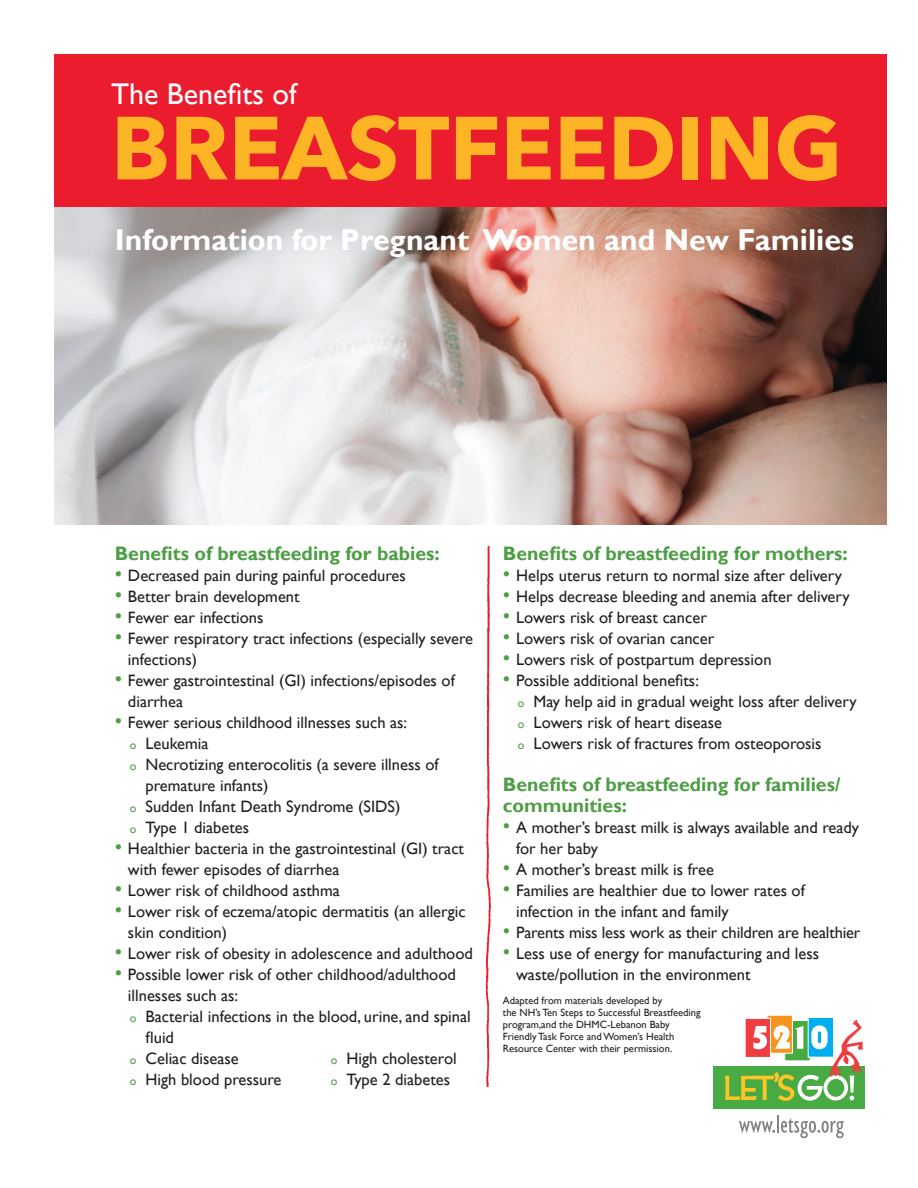
<style>
.page{position:relative;width:918px;height:1188px;background:#fff}
.page>*{position:absolute;margin:0;border:0;box-sizing:border-box;transform-origin:0 0}
.t1{font:700 88.5px "Avenir Next";color:#fdb526}
.t2{font:700 30.15px "Gill Sans";color:#fff}
.t3{font:30px "Gill Sans";color:#fff}
.t4{font:700 19.5px/21px "Gill Sans";color:#4e9e45}
.t5{font:16.5px/21px "Gill Sans";color:#231f20}
.t6{font:10.5px/12px "Gill Sans";color:#231f20}
.s1{font-size:21px;color:#4e9e45}
.s2{font-size:12px;color:#4e9e45}
</style>
<div class="page">
<img style="left:485px;top:546px;width:6px;height:540px">
<div style="left:714px;top:1067px;width:151px;height:42px;background:#48aa43"></div>
<svg style="left:739px;top:1115px;width:105px;height:23px"></svg>
<div style="left:808px;top:1017px;width:26px;height:41px;background:#00aeef;border:1px solid #fff"></div>
<div style="left:767px;top:1015px;width:25px;height:38px;background:#f7941d"></div>
<div style="left:767px;top:1015px;width:26px;height:39px;border:1px solid #fff"></div>
<svg style="left:745px;top:1018px;width:26px;height:2px"></svg>
<svg style="left:725px;top:1020px;width:138px;height:81px"></svg>
<div style="left:54px;top:54px;width:833px;height:153px;background:#eb1c2d"></div>
<img style="left:54px;top:207px;width:833px;height:318px">
<h3 class="t3" style="left:111px;top:77px;width:187px">The Benefits of</h3>
<h1 class="t1" style="left:111px;top:72px;width:733px">BREASTFEEDING</h1>
<h2 class="t2" style="left:115px;top:221px;width:741px">Information for Pregnant Women and New Families</h2>
<p class="t4" style="left:115px;top:543px;width:327px">Benefits of breastfeeding for babies:</p>
<p class="t5" style="left:115px;top:565px;width:293px"><span class="s1">•</span> Decreased pain during painful procedures</p>
<p class="t5" style="left:115px;top:586px;width:186px"><span class="s1">•</span> Better brain development</p>
<p class="t5" style="left:115px;top:607px;width:150px"><span class="s1">•</span> Fewer ear infections</p>
<p class="t5" style="left:128px;top:628px;width:347px;text-indent:-13px"><span class="s1">•</span> Fewer respiratory tract infections (especially severe infections)</p>
<p class="t5" style="left:128px;top:670px;width:328px;text-indent:-13px"><span class="s1">•</span> Fewer gastrointestinal (GI) infections/episodes of diarrhea</p>
<p class="t5" style="left:115px;top:712px;width:294px"><span class="s1">•</span> Fewer serious childhood illnesses such as:</p>
<p class="t5" style="left:130px;top:733px;width:80px"><span class="s2">o</span> Leukemia</p>
<p class="t5" style="left:130px;top:754px;width:310px"><span class="s2">o</span> Necrotizing enterocolitis (a severe illness of</p>
<p class="t5" style="left:146px;top:775px;width:125px">premature infants)</p>
<p class="t5" style="left:130px;top:796px;width:272px"><span class="s2">o</span> Sudden Infant Death Syndrome (SIDS)</p>
<p class="t5" style="left:130px;top:817px;width:121px"><span class="s2">o</span> Type 1 diabetes</p>
<p class="t5" style="left:128px;top:838px;width:338px;text-indent:-13px"><span class="s1">•</span> Healthier bacteria in the gastrointestinal (GI) tract with fewer episodes of diarrhea</p>
<p class="t5" style="left:115px;top:880px;width:227px"><span class="s1">•</span> Lower risk of childhood asthma</p>
<p class="t5" style="left:128px;top:901px;width:339px;text-indent:-13px"><span class="s1">•</span> Lower risk of eczema/atopic dermatitis (an allergic skin condition)</p>
<p class="t5" style="left:115px;top:943px;width:360px"><span class="s1">•</span> Lower risk of obesity in adolescence and adulthood</p>
<p class="t5" style="left:115px;top:964px;width:343px"><span class="s1">•</span> Possible lower risk of other childhood/adulthood</p>
<p class="t5" style="left:128px;top:985px;width:112px">illnesses such as:</p>
<p class="t5" style="left:130px;top:1006px;width:343px"><span class="s2">o</span> Bacterial infections in the blood, urine, and spinal</p>
<p class="t5" style="left:146px;top:1027px;width:30px">fluid</p>
<p class="t5" style="left:130px;top:1048px;width:111px"><span class="s2">o</span> Celiac disease</p>
<p class="t5" style="left:331px;top:1048px;width:128px"><span class="s2">o</span> High cholesterol</p>
<p class="t5" style="left:130px;top:1069px;width:153px"><span class="s2">o</span> High blood pressure</p>
<p class="t5" style="left:331px;top:1069px;width:121px"><span class="s2">o</span> Type 2 diabetes</p>
<p class="t4" style="left:503px;top:543px;width:347px">Benefits of breastfeeding for mothers:</p>
<p class="t5" style="left:503px;top:565px;width:341px"><span class="s1">•</span> Helps uterus return to normal size after delivery</p>
<p class="t5" style="left:503px;top:586px;width:348px"><span class="s1">•</span> Helps decrease bleeding and anemia after delivery</p>
<p class="t5" style="left:503px;top:607px;width:206px"><span class="s1">•</span> Lowers risk of breast cancer</p>
<p class="t5" style="left:503px;top:628px;width:213px"><span class="s1">•</span> Lowers risk of ovarian cancer</p>
<p class="t5" style="left:503px;top:649px;width:270px"><span class="s1">•</span> Lowers risk of postpartum depression</p>
<p class="t5" style="left:518px;top:670px;width:340px;text-indent:-15px"><span class="s1">•</span> Possible additional benefits:<br><span class="s2">o</span> May help aid in gradual weight loss after delivery <span class="s2">o</span> Lowers risk of heart disease<br><span class="s2">o</span> Lowers risk of fractures from osteoporosis</p>
<p class="t4" style="left:503px;top:774px;width:339px">Benefits of breastfeeding for families/ communities:</p>
<p class="t5" style="left:516px;top:817px;width:344px;text-indent:-13px"><span class="s1">•</span> A mother’s breast milk is always available and ready for her baby</p>
<p class="t5" style="left:503px;top:859px;width:213px"><span class="s1">•</span> A mother’s breast milk is free</p>
<p class="t5" style="left:516px;top:880px;width:290px;text-indent:-13px"><span class="s1">•</span> Families are healthier due to lower rates of infection in the infant and family</p>
<p class="t5" style="left:503px;top:922px;width:359px"><span class="s1">•</span> Parents miss less work as their children are healthier</p>
<p class="t5" style="left:516px;top:943px;width:304px;text-indent:-13px"><span class="s1">•</span> Less use of energy for manufacturing and less waste/pollution in the environment</p>
<p class="t6" style="left:503px;top:995px;width:199px">Adapted from materials developed by<br>the NH’s Ten Steps to Successful Breastfeeding program,and the DHMC-Lebanon Baby Friendly Task Force and Women’s Health Resource Center with their permission.</p>
</div>
